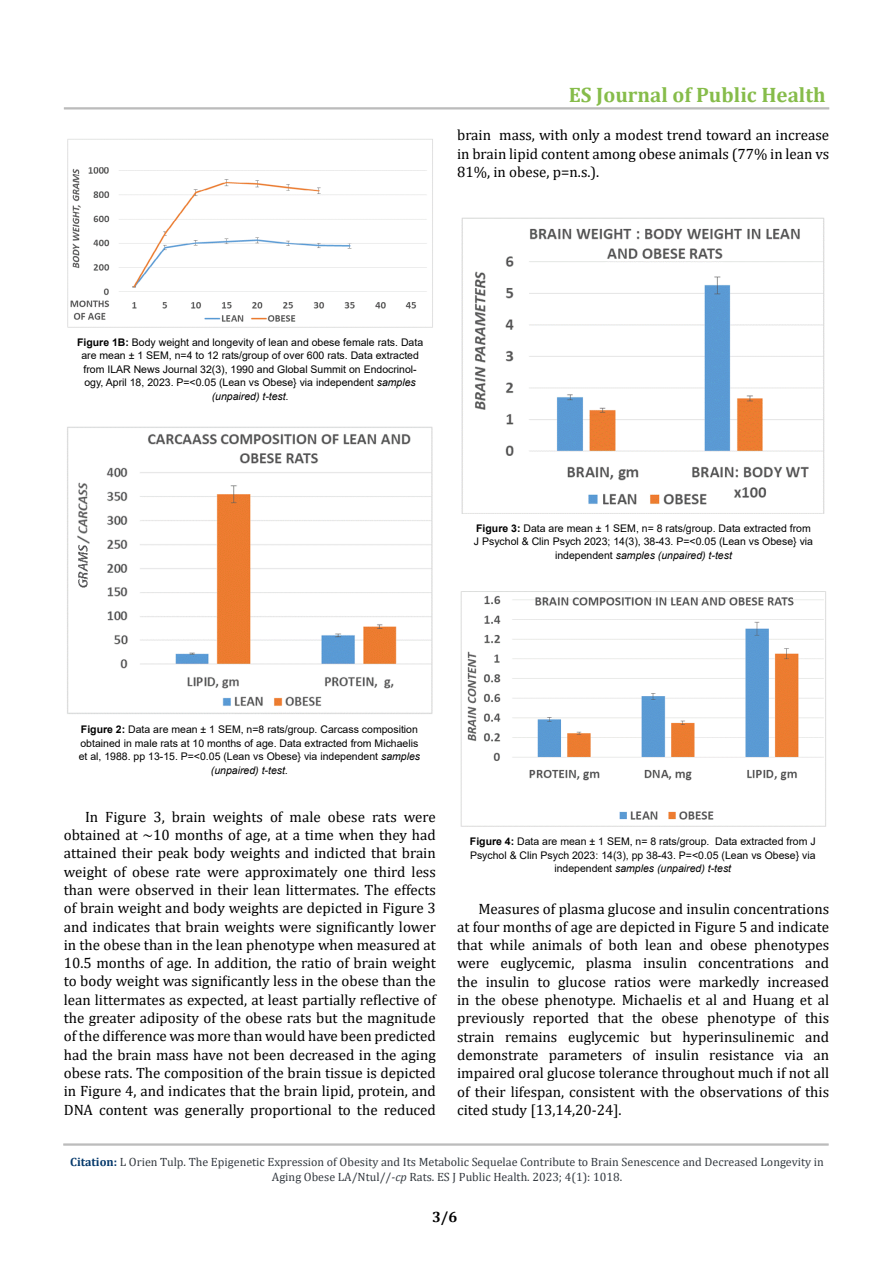
<style>
.page{position:relative;width:893px;height:1263px;background:#fff}
.page>*{position:absolute;margin:0;border:0;box-sizing:border-box;transform-origin:0 0}
.t1{font:700 21px "Cambria";color:#86bc4a}
.t2{font:15px/18.3px "Cambria";color:#000;text-align:justify}
.t3{font:700 15px "Cambria";color:#000}
.t4{font:12px/15px "Cambria";color:#343a40;text-align:center}
.t5{font:10.5px/13.5px "Arial";color:#000;text-align:center}
.s1{font-weight:700}
.s2{font-style:italic}
.s3{font-weight:700;color:#05396b}
</style>
<div class="page">
<hr style="left:63px;top:1144px;width:766px;height:1px;background:#000">
<hr style="left:63px;top:1145px;width:766px;height:1px;background:#000">
<hr style="left:64px;top:108px;width:765px;height:1px;background:#000">
<hr style="left:64px;top:109px;width:765px;height:1px;background:#000">
<img style="left:67px;top:139px;width:366px;height:189px">
<img style="left:67px;top:426px;width:366px;height:288px">
<img style="left:461px;top:217px;width:364px;height:297px">
<img style="left:460px;top:591px;width:366px;height:236px">
<h1 class="t1" style="left:569px;top:80px;width:258px">ES Journal of Public Health</h1>
<p class="t2" style="left:457px;top:126px;width:374px">brain mass, with only a modest trend toward an increase in brain lipid content among obese animals (77% in lean vs 81%, in obese, p=n.s.).</p>
<p class="t5" style="left:77px;top:335px;width:348px"><span class="s1">Figure 1B:</span> Body weight and longevity of lean and obese female rats. Data are mean ± 1 SEM, n=4 to 12 rats/group of over 600 rats. Data extracted from ILAR News Journal 32(3), 1990 and Global Summit on Endocrinol&shy;ogy, April 18, 2023. P=&lt;0.05 (Lean vs Obese} via independent <span class="s2">samples (unpaired) t-test.</span></p>
<p class="t5" style="left:474px;top:521px;width:341px"><span class="s1">Figure 3:</span> Data are mean ± 1 SEM, n= 8 rats/group. Data extracted from<br>J Psychol &amp; Clin Psych 2023; 14(3), 38-43. P=&lt;0.05 (Lean vs Obese} via independent <span class="s2">samples (unpaired) t-test</span></p>
<p class="t5" style="left:79px;top:723px;width:343px"><span class="s1">Figure 2:</span> Data are mean ± 1 SEM, n=8 rats/group. Carcass composition obtained in male rats at 10 months of age. Data extracted from Michaelis et al, 1988. pp 13-15. P=&lt;0.05 (Lean vs Obese} via independent <span class="s2">samples (unpaired) t-test.</span></p>
<p class="t2" style="left:64px;top:807px;width:374px;text-indent:21px">In Figure 3, brain weights of male obese rats were obtained at ~10 months of age, at a time when they had attained their peak body weights and indicted that brain weight of obese rate were approximately one third less than were observed in their lean littermates. The effects of brain weight and body weights are depicted in Figure 3 and indicates that brain weights were significantly lower in the obese than in the lean phenotype when measured at 10.5 months of age. In addition, the ratio of brain weight to body weight was significantly less in the obese than the lean littermates as expected, at least partially reflective of the greater adiposity of the obese rats but the magnitude of the difference was more than would have been predicted had the brain mass have not been decreased in the aging obese rats. The composition of the brain tissue is depicted in Figure 4, and indicates that the brain lipid, protein, and DNA content was generally proportional to the reduced</p>
<p class="t5" style="left:470px;top:835px;width:347px"><span class="s1">Figure 4:</span> Data are mean ± 1 SEM, n= 8 rats/group. Data extracted from J<br>Psychol &amp; Clin Psych 2023: 14(3), pp 38-43. P=&lt;0.05 (Lean vs Obese} via independent <span class="s2">samples (unpaired) t-test</span></p>
<p class="t2" style="left:457px;top:899px;width:374px;text-indent:21px">Measures of plasma glucose and insulin concentrations at four months of age are depicted in Figure 5 and indicate that while animals of both lean and obese phenotypes were euglycemic, plasma insulin concentrations and the insulin to glucose ratios were markedly increased in the obese phenotype. Michaelis et al and Huang et al previously reported that the obese phenotype of this strain remains euglycemic but hyperinsulinemic and demonstrate parameters of insulin resistance via an impaired oral glucose tolerance throughout much if not all of their lifespan, consistent with the observations of this cited study [13,14,20-24].</p>
<p class="t4" style="left:70px;top:1154px;width:755px"><span class="s3">Citation:</span> L Orien Tulp. The Epigenetic Expression of Obesity and Its Metabolic Sequelae Contribute to Brain Senescence and Decreased Longevity in<br>Aging Obese LA/Ntul//<span class="s2">-cp</span> Rats. ES J Public Health. 2023; 4(1): 1018.</p>
<p class="t3" style="left:432px;top:1206px;width:27px">3/6</p>
</div>
